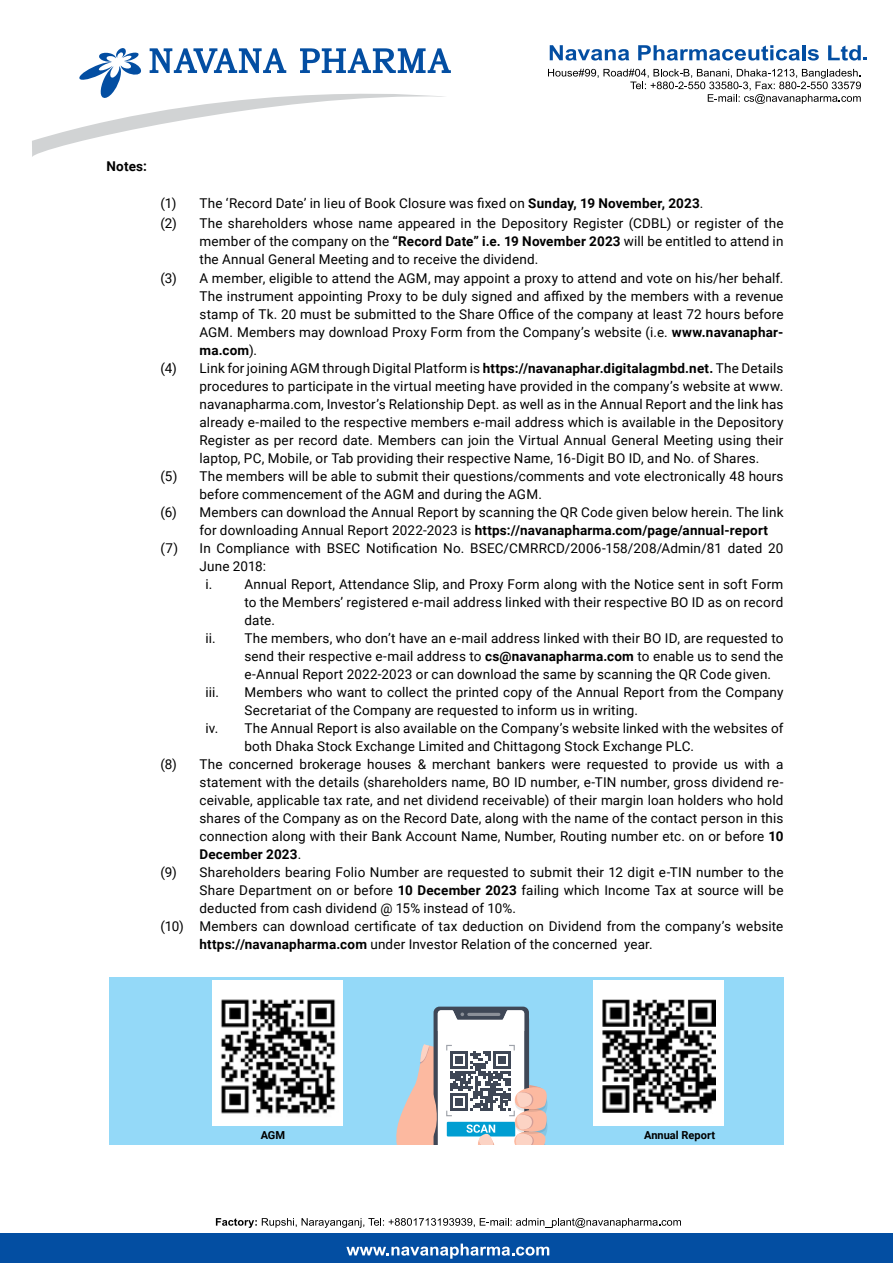
<style>
.page{position:relative;width:893px;height:1263px;background:#fff}
.page>*{position:absolute;margin:0;border:0;box-sizing:border-box;transform-origin:0 0}
.t1{font:13.5px/19.5px "Roboto";letter-spacing:.01em;color:#000}
.t2{font:700 13.5px "Roboto";letter-spacing:.015em;color:#000}
.t3{font:700 11.1px "Roboto";color:#000}
.s1{font-weight:700}
.s2{font-weight:400}
</style>
<div class="page">
<svg style="left:32px;top:48px;width:419px;height:109px"></svg>
<svg style="left:550px;top:45px;width:79px;height:16px"></svg>
<svg style="left:638px;top:45px;width:162px;height:16px"></svg>
<hr style="left:802px;top:45px;width:3px;height:15px;background:#034ea2">
<svg style="left:808px;top:49px;width:11px;height:12px"></svg>
<svg style="left:828px;top:45px;width:39px;height:16px"></svg>
<svg style="left:548px;top:69px;width:313px;height:35px"></svg>
<div style="left:0;top:1233px;width:893px;height:30px;background:#034ea2"></div>
<svg style="left:216px;top:1218px;width:465px;height:10px"></svg>
<svg style="left:346px;top:1243px;width:203px;height:16px"></svg>
<div style="left:109px;top:977px;width:674px;height:167px;background:#94d9f8"></div>
<div style="left:213px;top:980px;width:130px;height:145px;background:#fff"></div>
<div style="left:594px;top:980px;width:130px;height:145px;background:#fff"></div>
<svg style="left:396px;top:1007px;width:253px;height:137px"></svg>
<img style="left:221px;top:999px;width:115px;height:115px">
<img style="left:602px;top:999px;width:113px;height:114px">
<p class="t2" style="left:106px;top:156px;width:42px">Notes:</p>
<p class="t1" style="left:160px;top:193px;width:624px">(1) The ‘Record Date’ in lieu of Book Closure was fixed on <span class="s1">Sunday, 19 November, 2023</span>.<br>(2) The shareholders whose name appeared in the Depository Register (CDBL) or register of the</p>
<p class="t1" style="left:200px;top:231px;width:585px;line-height:18px">member of the company on the <span class="s1">“Record Date” i.e. 19 November 2023</span> will be entitled to attend in the Annual General Meeting and to receive the dividend.</p>
<p class="t1" style="left:160px;top:268px;width:624px">(3) A member, eligible to attend the AGM, may appoint a proxy to attend and vote on his/her behalf.</p>
<p class="t1" style="left:200px;top:286px;width:585px">The instrument appointing Proxy to be duly signed and affixed by the members with a revenue</p>
<p class="t1" style="left:199px;top:304px;width:585px">stamp of Tk. 20 must be submitted to the Share Office of the company at least 72 hours before</p>
<p class="t1" style="left:200px;top:322px;width:585px">AGM. Members may download Proxy Form from the Company’s website (i.e. <span class="s1">www.navanaphar-</span></p>
<p class="t2" style="left:200px;top:341px;width:59px">ma.com<span class="s2">).</span></p>
<p class="t1" style="left:161px;top:358px;width:624px">(4) Link for joining AGM through Digital Platform is <span class="s1">https://navanaphar.digitalagmbd.net.</span> The Details</p>
<p class="t1" style="left:200px;top:376px;width:585px">procedures to participate in the virtual meeting have provided in the company’s website at www.</p>
<p class="t1" style="left:200px;top:394px;width:585px">navanapharma.com, Investor’s Relationship Dept. as well as in the Annual Report and the link has</p>
<p class="t1" style="left:200px;top:412px;width:585px">already e-mailed to the respective members e-mail address which is available in the Depository</p>
<p class="t1" style="left:200px;top:430px;width:585px">Register as per record date. Members can join the Virtual Annual General Meeting using their</p>
<p class="t1" style="left:200px;top:448px;width:561px">laptop, PC, Mobile, or Tab providing their respective Name, 16-Digit BO ID, and No. of Shares.</p>
<p class="t1" style="left:161px;top:466px;width:624px">(5) The members will be able to submit their questions/comments and vote electronically 48 hours</p>
<p class="t1" style="left:200px;top:484px;width:344px">before commencement of the AGM and during the AGM.</p>
<p class="t1" style="left:161px;top:502px;width:624px">(6) Members can download the Annual Report by scanning the QR Code given below herein. The link</p>
<p class="t2" style="left:200px;top:521px;width:570px"><span class="s2">for downloading Annual Report 2022-2023 is</span> https://navanapharma.com/page/annual-report</p>
<p class="t1" style="left:161px;top:538px;width:624px">(7) In Compliance with BSEC Notification No. BSEC/CMRRCD/2006-158/208/Admin/81 dated 20</p>
<p class="t1" style="left:199px;top:556px;width:68px">June 2018:</p>
<p class="t1" style="left:205px;top:574px;width:579px">i. Annual Report, Attendance Slip, and Proxy Form along with the Notice sent in soft Form</p>
<p class="t1" style="left:244px;top:592px;width:540px">to the Members’ registered e-mail address linked with their respective BO ID as on record</p>
<p class="t1" style="left:244px;top:610px;width:32px">date.</p>
<p class="t1" style="left:205px;top:628px;width:579px">ii. The members, who don’t have an e-mail address linked with their BO ID, are requested to</p>
<p class="t1" style="left:244px;top:646px;width:540px">send their respective e-mail address to <span class="s1">cs@navanapharma.com</span> to enable us to send the</p>
<p class="t1" style="left:244px;top:664px;width:528px">e-Annual Report 2022-2023 or can download the same by scanning the QR Code given.</p>
<p class="t1" style="left:205px;top:682px;width:15px">iii.</p>
<p class="t1" style="left:244px;top:682px;width:540px">Members who want to collect the printed copy of the Annual Report from the Company</p>
<p class="t1" style="left:244px;top:700px;width:395px">Secretariat of the Company are requested to inform us in writing.</p>
<p class="t1" style="left:205px;top:718px;width:579px">iv. The Annual Report is also available on the Company’s website linked with the websites of</p>
<p class="t1" style="left:244px;top:736px;width:451px">both Dhaka Stock Exchange Limited and Chittagong Stock Exchange PLC.</p>
<p class="t1" style="left:160px;top:754px;width:624px">(8) The concerned brokerage houses &amp; merchant bankers were requested to provide us with a</p>
<p class="t1" style="left:199px;top:772px;width:585px">statement with the details (shareholders name, BO ID number, e-TIN number, gross dividend re-</p>
<p class="t1" style="left:199px;top:790px;width:585px">ceivable, applicable tax rate, and net dividend receivable) of their margin loan holders who hold</p>
<p class="t1" style="left:199px;top:808px;width:585px">shares of the Company as on the Record Date, along with the name of the contact person in this</p>
<p class="t1" style="left:199px;top:826px;width:585px">connection along with their Bank Account Name, Number, Routing number etc. on or before <span class="s1">10</span></p>
<p class="t2" style="left:199px;top:845px;width:103px">December 2023<span class="s2">.</span></p>
<p class="t1" style="left:160px;top:862px;width:624px">(9) Shareholders bearing Folio Number are requested to submit their 12 digit e-TIN number to the</p>
<p class="t1" style="left:199px;top:880px;width:585px">Share Department on or before <span class="s1">10 December 2023</span> failing which Income Tax at source will be</p>
<p class="t1" style="left:199px;top:898px;width:318px">deducted from cash dividend @ 15% instead of 10%.</p>
<p class="t1" style="left:160px;top:916px;width:624px">(10) Members can download certificate of tax deduction on Dividend from the company’s website</p>
<p class="t1" style="left:199px;top:934px;width:455px"><span class="s1">https://navanapharma.com</span> under Investor Relation of the concerned year.</p>
<p class="t3" style="left:261px;top:1127px;width:26px">AGM</p>
<p class="t3" style="left:644px;top:1127px;width:72px">Annual Report</p>
</div>
